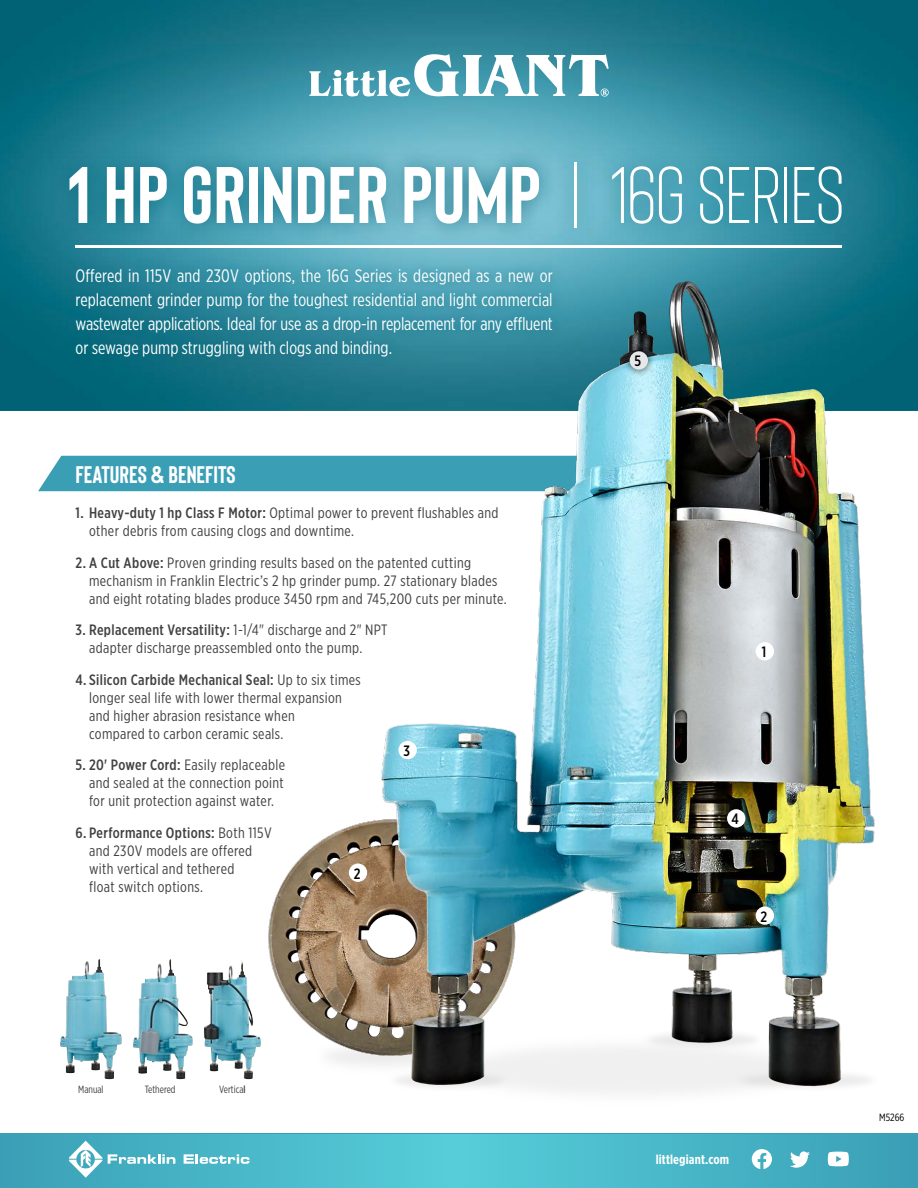
<style>
.page{position:relative;width:918px;height:1188px;background:#fff}
.page>*{position:absolute;margin:0;border:0;box-sizing:border-box;transform-origin:0 0}
.t1{font:700 79.95px "Bison";letter-spacing:.005em;color:#fff}
.t2{font:700 24px "Bison";color:#fff}
.t3{font:18px/24px "Gotham X Narrow";letter-spacing:.005em;color:#fff;text-align:justify;scale:.96 1}
.t4{font:15px/18px "Gotham X Narrow";letter-spacing:.025em;color:#414042}
.t5{font:500 15px "Gotham X Narrow";color:#000}
.t6{font:700 13.2px "Gotham X Narrow";letter-spacing:.01em;color:#fff}
.t7{font:10.5px "Gotham X Narrow";color:#414042;scale:.95 1}
.t8{font:10.5px "Gotham X Narrow";color:#000}
.s1{font-weight:400}
.s2{font-weight:500}
</style>
<div class="page">
<svg style="left:0;top:1134px;width:918px;height:54px;background:#45b1c3"></svg>
<svg style="left:108px;top:1154px;width:67px;height:10px"></svg>
<svg style="left:184px;top:1154px;width:4px;height:10px"></svg>
<svg style="left:69px;top:1141px;width:33px;height:37px"></svg>
<img style="left:0;top:0;width:918px;height:411px">
<svg style="left:309px;top:54px;width:300px;height:43px"></svg>
<div style="left:49px;top:143px;width:813px;height:103px;background:#006275;opacity:.75"></div>
<svg style="left:38px;top:456px;width:150px;height:35px;background:#49a5ba"></svg>
<div style="left:64px;top:257px;width:500px;height:113px;background:#006275;opacity:.73"></div>
<hr style="left:75px;top:245px;width:767px;height:2px;background:#fff">
<img style="left:188px;top:247px;width:730px;height:928px">
<hr style="left:60px;top:574px;width:479px;height:2px;background:#fff">
<div style="left:756px;top:642px;width:18px;height:18px;background:#fff;border-radius:50%"></div>
<div style="left:756px;top:906px;width:18px;height:19px;background:#fff;border-radius:50%"></div>
<div style="left:349px;top:864px;width:18px;height:18px;background:#fff;border-radius:50%"></div>
<div style="left:727px;top:809px;width:18px;height:19px;background:#fff;border-radius:50%"></div>
<div style="left:622px;top:344px;width:34px;height:34px;background:#000;opacity:.75"></div>
<div style="left:630px;top:351px;width:18px;height:19px;background:#e6e7e8;border-radius:50%"></div>
<div style="left:399px;top:741px;width:18px;height:18px;background:#fff;border-radius:50%"></div>
<img style="left:133px;top:959px;width:38px;height:88px">
<img style="left:204px;top:959px;width:39px;height:82px">
<img style="left:60px;top:959px;width:39px;height:88px">
<h1 class="t1" style="left:67px;top:145px;width:778px">1 HP GRINDER PUMP <span class="s1">| 16G SERIES</span></h1>
<p class="t3" style="left:76px;top:264px;width:499px">Offered in 115V and 230V options, the 16G Series is designed as a new or replacement grinder pump for the toughest residential and light commercial wastewater applications. Ideal for use as a drop-in replacement for any effluent or sewage pump struggling with clogs and binding.</p>
<h2 class="t2" style="left:76px;top:460px;width:162px">FEATURES &amp; BENEFITS</h2>
<p class="t4" style="left:89px;top:504px;width:411px;text-indent:-14px"><span class="s2">1. Heavy-duty 1 hp Class F Motor:</span> Optimal power to prevent flushables and other debris from causing clogs and downtime.</p>
<p class="t4" style="left:89px;top:553px;width:419px;text-indent:-14px"><span class="s2">2. A Cut Above:</span> Proven grinding results based on the patented cutting mechanism in Franklin Electric’s 2 hp grinder pump. 27 stationary blades and eight rotating blades produce 3450 rpm and 745,200 cuts per minute.</p>
<p class="t4" style="left:89px;top:621px;width:300px;text-indent:-13px"><span class="s2">3. Replacement Versatility:</span> 1-1/4" discharge and 2" NPT adapter discharge preassembled onto the pump.</p>
<p class="t4" style="left:89px;top:670px;width:273px;text-indent:-14px"><span class="s2">4. Silicon Carbide Mechanical Seal:</span> Up to six times longer seal life with lower thermal expansion and higher abrasion resistance when<br>compared to carbon ceramic seals.</p>
<p class="t4" style="left:89px;top:756px;width:197px;text-align:justify;text-indent:-14px"><span class="s2">5. 20' Power Cord:</span> Easily replaceable and sealed at the connection point for unit protection against water.</p>
<p class="t4" style="left:89px;top:823px;width:184px;text-indent:-14px"><span class="s2">6. Performance Options:</span> Both 115V and 230V models are offered with vertical and tethered<br>float switch options.</p>
<p class="t5" style="left:403px;top:742px;width:8px">3</p>
<p class="t5" style="left:354px;top:864px;width:8px">2</p>
<p class="t5" style="left:635px;top:352px;width:8px">5</p>
<p class="t5" style="left:762px;top:643px;width:6px">1</p>
<p class="t5" style="left:732px;top:810px;width:9px">4</p>
<p class="t5" style="left:761px;top:907px;width:8px">2</p>
<p class="t7" style="left:78px;top:1084px;width:28px">Manual</p>
<p class="t7" style="left:145px;top:1084px;width:34px">Tethered</p>
<p class="t7" style="left:219px;top:1084px;width:30px">Vertica<span class="s2">l</span></p>
<p class="t6" style="left:656px;top:1152px;width:75px">littlegiant.com</p>
<p class="t8" style="left:879px;top:1111px;width:27px">M5266</p>
</div>
